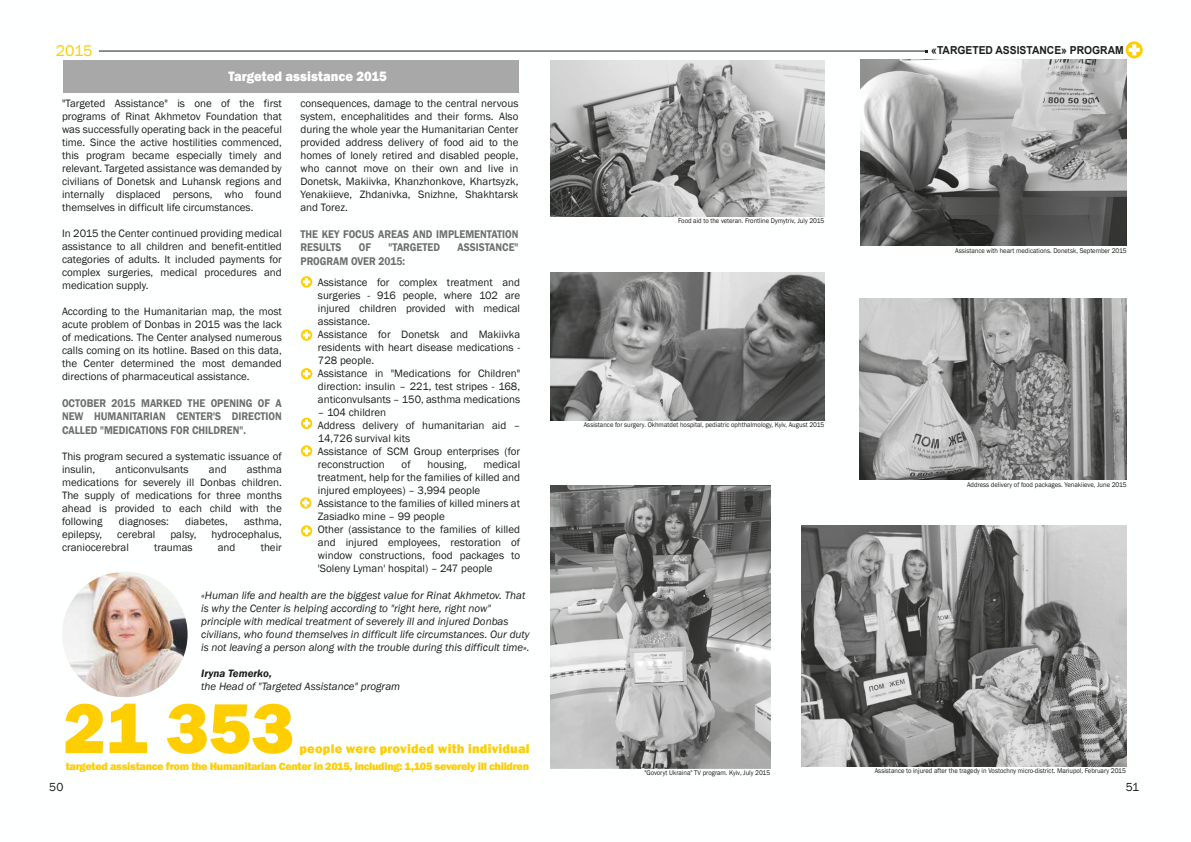
<style>
.page{position:relative;width:1191px;height:842px;background:#fff}
.page>*{position:absolute;margin:0;border:0;box-sizing:border-box;transform-origin:0 0}
.t1{font:800 73px "Franklin Gothic";color:#ffce00}
.t2{font:16px "Franklin Gothic";color:#ffce00}
.t3{font:800 14px "Franklin Gothic";color:#feffff;scale:.94 1}
.t4{font:800 13px "Franklin Gothic";letter-spacing:.015em;color:#ffce00}
.t5{font:12px "Franklin Gothic";color:#1d1d1b}
.t6{font:600 11.5px/13.6px "Franklin Gothic";color:#706f6f;text-align:justify;scale:.9 1}
.t7{font:11px/13px "Franklin Gothic";color:#1d1d1b;text-align:justify}
.t8{font:italic 11px/13px "Franklin Gothic";color:#1d1d1b}
.t9{font:800 11px "Franklin Gothic";letter-spacing:-.03em;color:#ffce00}
.t10{font:700 11px "Arial";color:#1d1d1b;scale:.94 1}
.t11{font:italic 600 11px "Franklin Gothic";color:#1d1d1b}
.t12{font:7px "Franklin Gothic";color:#1d1d1b;scale:.94 1}
</style>
<div class="page">
<svg style="left:1125px;top:41px;width:17px;height:17px"></svg>
<svg style="left:1128px;top:44px;width:11px;height:11px"></svg>
<hr style="left:99px;top:51px;width:827px;height:1px;background:#1d1d1b">
<div style="left:63px;top:60px;width:455px;height:32px;background:#a8a8a8"></div>
<img style="left:801px;top:526px;width:325px;height:240px">
<img style="left:550px;top:485px;width:220px;height:284px">
<img style="left:859px;top:298px;width:267px;height:182px">
<img style="left:550px;top:60px;width:274px;height:156px">
<img style="left:551px;top:273px;width:273px;height:147px">
<img style="left:860px;top:60px;width:266px;height:185px">
<svg style="left:301px;top:276px;width:11px;height:12px"></svg>
<svg style="left:303px;top:278px;width:7px;height:8px"></svg>
<svg style="left:301px;top:329px;width:11px;height:12px"></svg>
<svg style="left:303px;top:331px;width:7px;height:8px"></svg>
<svg style="left:301px;top:368px;width:11px;height:11px"></svg>
<svg style="left:303px;top:370px;width:7px;height:7px"></svg>
<svg style="left:301px;top:418px;width:11px;height:11px"></svg>
<svg style="left:303px;top:420px;width:7px;height:7px"></svg>
<svg style="left:301px;top:445px;width:11px;height:12px"></svg>
<svg style="left:303px;top:447px;width:7px;height:8px"></svg>
<svg style="left:300px;top:497px;width:11px;height:12px"></svg>
<svg style="left:302px;top:499px;width:7px;height:8px"></svg>
<svg style="left:301px;top:525px;width:11px;height:12px"></svg>
<svg style="left:303px;top:527px;width:7px;height:8px"></svg>
<img style="left:62px;top:572px;width:126px;height:125px;border-radius:63px">
<h2 class="t2" style="left:56px;top:41px;width:38px">2015</h2>
<p class="t10" style="left:931px;top:43px;width:206px">«TARGETED ASSISTANCE» PROGRAM</p>
<p class="t3" style="left:228px;top:67px;width:170px">Targeted assistance 2015</p>
<p class="t7" style="left:62px;top:97px;width:221px">"Targeted Assistance" is one of the first programs of Rinat Akhmetov Foundation that was successfully operating back in the peaceful time. Since the active hostilities commenced, this program became especially timely and relevant. Targeted assistance was demanded by civilians of Donetsk and Luhansk regions and internally displaced persons, who found themselves in difficult life circumstances.</p>
<p class="t7" style="left:62px;top:227px;width:221px">In 2015 the Center continued providing medical assistance to all children and benefit-entitled categories of adults. It included payments for complex surgeries, medical procedures and medication supply.</p>
<p class="t7" style="left:62px;top:305px;width:221px">According to the Humanitarian map, the most acute problem of Donbas in 2015 was the lack of medications. The Center analysed numerous calls coming on its hotline. Based on this data, the Center determined the most demanded directions of pharmaceutical assistance.</p>
<p class="t6" style="left:62px;top:396px;width:246px">OCTOBER 2015 MARKED THE OPENING OF A NEW HUMANITARIAN CENTER'S DIRECTION CALLED "MEDICATIONS FOR CHILDREN".</p>
<p class="t7" style="left:62px;top:450px;width:221px">This program secured a systematic issuance of insulin,</p>
<p class="t7" style="left:62px;top:463px;width:221px;text-indent:185px">asthma medications for severely ill Donbas children.<br>The supply of medications for three months ahead is provided to each child with the following</p>
<p class="t7" style="left:116px;top:463px;width:75px">anticonvulsants</p>
<p class="t7" style="left:209px;top:463px;width:19px">and</p>
<p class="t7" style="left:119px;top:515px;width:52px">diagnoses:</p>
<p class="t7" style="left:185px;top:515px;width:44px">diabetes,</p>
<p class="t7" style="left:244px;top:515px;width:39px">asthma,</p>
<p class="t7" style="left:62px;top:528px;width:42px">epilepsy,</p>
<p class="t7" style="left:117px;top:528px;width:40px">cerebral</p>
<p class="t7" style="left:170px;top:528px;width:28px">palsy,</p>
<p class="t7" style="left:212px;top:528px;width:72px">hydrocephalus,</p>
<p class="t7" style="left:62px;top:541px;width:68px">craniocerebral</p>
<p class="t7" style="left:154px;top:541px;width:40px">traumas</p>
<p class="t7" style="left:218px;top:541px;width:19px">and</p>
<p class="t7" style="left:261px;top:541px;width:23px">their</p>
<p class="t7" style="left:300px;top:97px;width:219px">consequences, damage to the central nervous system, encephalitides and their forms. Also during the whole year the Humanitarian Center provided address delivery of food aid to the homes of lonely retired and disabled people, who cannot move on their own and live in Donetsk, Makiivka, Khanzhonkove, Khartsyzk, Yenakiieve, Zhdanivka, Snizhne, Shakhtarsk and Torez.</p>
<p class="t6" style="left:300px;top:227px;width:244px">THE KEY FOCUS AREAS AND IMPLEMENTATION<br>RESULTS</p>
<p class="t6" style="left:359px;top:241px;width:15px">OF</p>
<p class="t6" style="left:389px;top:241px;width:59px">"TARGETED</p>
<p class="t6" style="left:457px;top:241px;width:69px">ASSISTANCE"</p>
<p class="t6" style="left:300px;top:254px;width:118px">PROGRAM OVER 2015:</p>
<p class="t7" style="left:318px;top:276px;width:204px;text-align:left">Assistance for complex treatment and surgeries - 916 people, where 102 are injured children provided with medical assistance.<br>Assistance for Donetsk and Makiivka residents with heart disease medications - 728 people.<br>Assistance in "Medications for Children" direction: insulin – 221, test stripes - 168, anticonvulsants – 150, asthma medications</p>
<p class="t7" style="left:318px;top:406px;width:204px;text-align:left">– 104 children<br>Address delivery of humanitarian aid –<br>14,726 survival kits<br>Assistance of SCM Group enterprises (for reconstruction</p>
<p class="t7" style="left:401px;top:458px;width:11px">of</p>
<p class="t7" style="left:427px;top:458px;width:41px">housing,</p>
<p class="t7" style="left:318px;top:458px;width:204px;text-align:left;text-indent:166px">medical treatment, help for the families of killed and injured employees) – 3,994 people Assistance to the families of killed miners at Zasiadko mine – 99 people<br>Other (assistance to the families of killed and injured employees, restoration of window constructions, food packages to 'Soleny Lyman' hospital) – 247 people</p>
<p class="t8" style="left:201px;top:589px;width:330px">«Human life and health are the biggest value for Rinat Akhmetov. That is why the Center is helping according to "right here, right now" principle with medical treatment of severely ill and injured Donbas civilians, who found themselves in difficult life circumstances. Our duty is not leaving a person along with the trouble during this difficult time».</p>
<p class="t11" style="left:201px;top:667px;width:72px">Iryna Temerko,</p>
<p class="t8" style="left:201px;top:680px;width:200px">the Head of "Targeted Assistance" program</p>
<h1 class="t1" style="left:63px;top:681px;width:232px">21 353</h1>
<p class="t9" style="left:66px;top:759px;width:465px">targeted assistance from the Humanitarian Center in 2015, including: 1,105 severely ill children</p>
<p class="t4" style="left:299px;top:740px;width:232px">people were provided with individual</p>
<p class="t12" style="left:678px;top:216px;width:157px">Food aid to the veteran. Frontline Dymytriv, July 2015</p>
<p class="t12" style="left:584px;top:420px;width:257px">Assistance for surgery. Okhmatdet hospital, pediatric ophthalmology, Kyiv, August 2015</p>
<p class="t12" style="left:955px;top:246px;width:184px">Assistance with heart medications. Donetsk, September 2015</p>
<p class="t12" style="left:967px;top:480px;width:171px">Address delivery of food packages. Yenakiieve, June 2015</p>
<p class="t12" style="left:644px;top:768px;width:135px">"Govoryt Ukraina" TV program. Kyiv, July 2015</p>
<p class="t12" style="left:874px;top:766px;width:269px">Assistance to injured after the tragedy in Vostochny micro-district. Mariupol, February 2015</p>
<p class="t5" style="left:49px;top:779px;width:16px">50</p>
<p class="t5" style="left:1125px;top:779px;width:15px">51</p>
</div>
